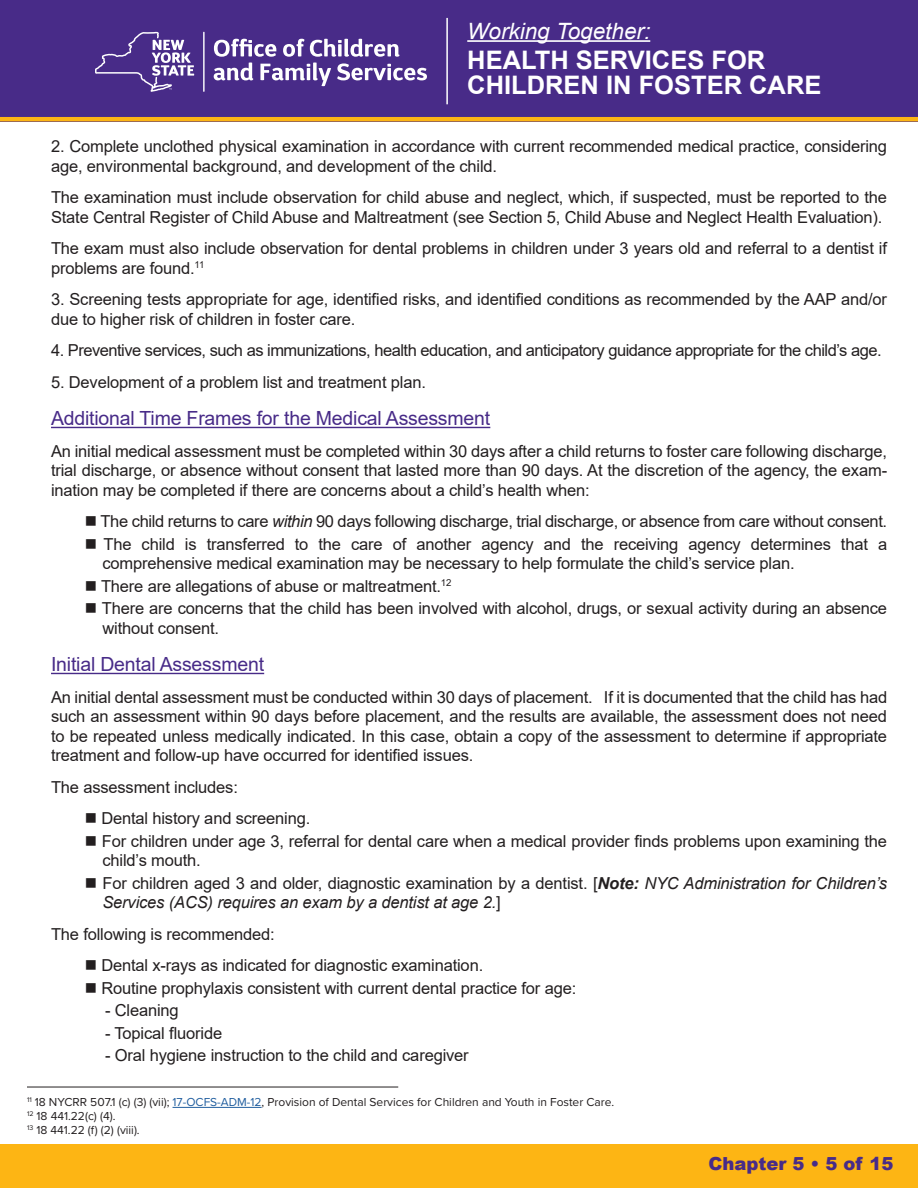
<style>
.page{position:relative;width:918px;height:1188px;background:#fff}
.page>*{position:absolute;margin:0;border:0;box-sizing:border-box;transform-origin:0 0}
.t1{font:700 25.5px/25.5px "Arial";color:#fff}
.t2{font:italic 22.5px "Arial";color:#fff}
.t3{font:19.5px "Arial";letter-spacing:-.01em;color:#482b88}
.t4{font:900 18px "Arial";color:#482b88}
.t5{font:16.5px/19.5px "Arial";letter-spacing:-.01em;color:#231f20}
.t6{font:italic 16.5px/19.5px "Arial";letter-spacing:-.01em;color:#231f20}
.t7{font:16.5px "Arial";letter-spacing:-.03em;color:#231f20}
.t8{font:12px "Proxima Nova";color:#231f20}
.s1{font-style:italic}
.s2{font-style:normal}
.s3{font-weight:700}
.s4{color:#215e9f}
</style>
<div class="page">
<div style="left:0;top:1145px;width:918px;height:43px;background:#fdb514"></div>
<hr style="left:51px;top:427px;width:439px;height:1px;background:#482b88">
<hr style="left:51px;top:673px;width:213px;height:1px;background:#482b88">
<hr style="left:173px;top:1107px;width:89px;height:1px;background:#215e9f">
<hr style="left:27px;top:1087px;width:371px;height:1px;background:#231f20">
<div style="left:0;top:0;width:918px;height:122px;background:#482b88"></div>
<hr style="left:467px;top:40px;width:183px;height:2px;background:#fff">
<svg style="left:95px;top:32px;width:99px;height:60px"></svg>
<svg style="left:214px;top:39px;width:213px;height:47px"></svg>
<hr style="left:203px;top:32px;width:2px;height:60px;background:#fff">
<hr style="left:0;top:117px;width:918px;height:4px;background:#fdb514">
<hr style="left:446px;top:18px;width:2px;height:86px;background:#fff">
<p class="t2" style="left:467px;top:16px;width:185px">Working Together:</p>
<p class="t1" style="left:467px;top:47px;width:356px">HEALTH SERVICES FOR<br>CHILDREN IN FOSTER CARE</p>
<p class="t5" style="left:51px;top:137px;width:838px">2. Complete unclothed physical examination in accordance with current recommended medical practice, considering age, environmental background, and development of the child.</p>
<p class="t5" style="left:51px;top:188px;width:838px">The examination must include observation for child abuse and neglect, which, if suspected, must be reported to the<br>State Central Register of Child Abuse and Maltreatment (see Section 5, Child Abuse and Neglect Health Evaluation).</p>
<p class="t5" style="left:51px;top:239px;width:838px">The exam must also include observation for dental problems in children under 3 years old and referral to a dentist if problems are found.<sup>11</sup></p>
<p class="t5" style="left:51px;top:290px;width:838px">3. Screening tests appropriate for age, identified risks, and identified conditions as recommended by the AAP and/or due to higher risk of children in foster care.</p>
<p class="t7" style="left:51px;top:339px;width:832px">4. Preventive services, such as immunizations, health education, and anticipatory guidance appropriate for the child’s age.</p>
<p class="t5" style="left:51px;top:372px;width:376px">5. Development of a problem list and treatment plan.</p>
<p class="t3" style="left:51px;top:405px;width:441px">Additional Time Frames for the Medical Assessment</p>
<p class="t5" style="left:51px;top:441px;width:838px;text-align:justify">An initial medical assessment must be completed within 30 days after a child returns to foster care following discharge, trial discharge, or absence without consent that lasted more than 90 days. At the discretion of the agency, the exam&shy;ination may be completed if there are concerns about a child’s health when:</p>
<p class="t5" style="left:85px;top:512px;width:804px">■ The child returns to care <span class="s1">within</span> 90 days following discharge, trial discharge, or absence from care without consent.</p>
<p class="t5" style="left:102px;top:534px;width:786px;text-indent:-18px">■ The child is transferred to the care of another agency and the receiving agency determines that a comprehensive medical examination may be necessary to help formulate the child’s service plan.</p>
<p class="t5" style="left:85px;top:576px;width:368px">■ There are allegations of abuse or maltreatment.<sup>12</sup></p>
<p class="t5" style="left:102px;top:599px;width:786px;text-indent:-18px">■ There are concerns that the child has been involved with alcohol, drugs, or sexual activity during an absence without consent.</p>
<p class="t3" style="left:51px;top:651px;width:215px">Initial Dental Assessment</p>
<p class="t5" style="left:51px;top:687px;width:838px;text-align:justify">An initial dental assessment must be conducted within 30 days of placement. If it is documented that the child has had such an assessment within 90 days before placement, and the results are available, the assessment does not need to be repeated unless medically indicated. In this case, obtain a copy of the assessment to determine if appropriate treatment and follow-up have occurred for identified issues.</p>
<p class="t5" style="left:51px;top:777px;width:188px">The assessment includes:</p>
<p class="t5" style="left:85px;top:809px;width:227px">■ Dental history and screening.</p>
<p class="t5" style="left:102px;top:831px;width:786px;text-indent:-18px">■ For children under age 3, referral for dental care when a medical provider finds problems upon examining the child’s mouth.</p>
<p class="t6" style="left:102px;top:874px;width:786px;text-indent:-18px">■ <span class="s2">For children aged 3 and older, diagnostic examination by a dentist. [</span><span class="s3">Note:</span> NYC Administration for Children’s<br>Services (ACS) requires an exam by a dentist at age 2.<span class="s2">]</span></p>
<p class="t5" style="left:51px;top:924px;width:225px">The following is recommended:</p>
<p class="t5" style="left:85px;top:956px;width:400px">■ Dental x-rays as indicated for diagnostic examination.</p>
<p class="t5" style="left:85px;top:978px;width:493px">■ Routine prophylaxis consistent with current dental practice for age:</p>
<p class="t5" style="left:105px;top:1001px;width:75px">- Cleaning</p>
<p class="t5" style="left:105px;top:1023px;width:119px">- Topical fluoride</p>
<p class="t5" style="left:105px;top:1046px;width:365px">- Oral hygiene instruction to the child and caregiver</p>
<p class="t8" style="left:27px;top:1093px;width:589px"><sup>11</sup> 18 NYCRR 507.1 (c) (3) (vii); <span class="s4">17-OCFS-ADM-12</span>, Provision of Dental Services for Children and Youth in Foster Care.</p>
<p class="t8" style="left:27px;top:1107px;width:90px"><sup>12</sup> 18 441.22(c) (4).</p>
<p class="t8" style="left:27px;top:1121px;width:114px"><sup>13</sup> 18 441.22 (f) (2) (viii).</p>
<p class="t4" style="left:708px;top:1150px;width:187px">Chapter 5 • 5 of 15</p>
</div>
